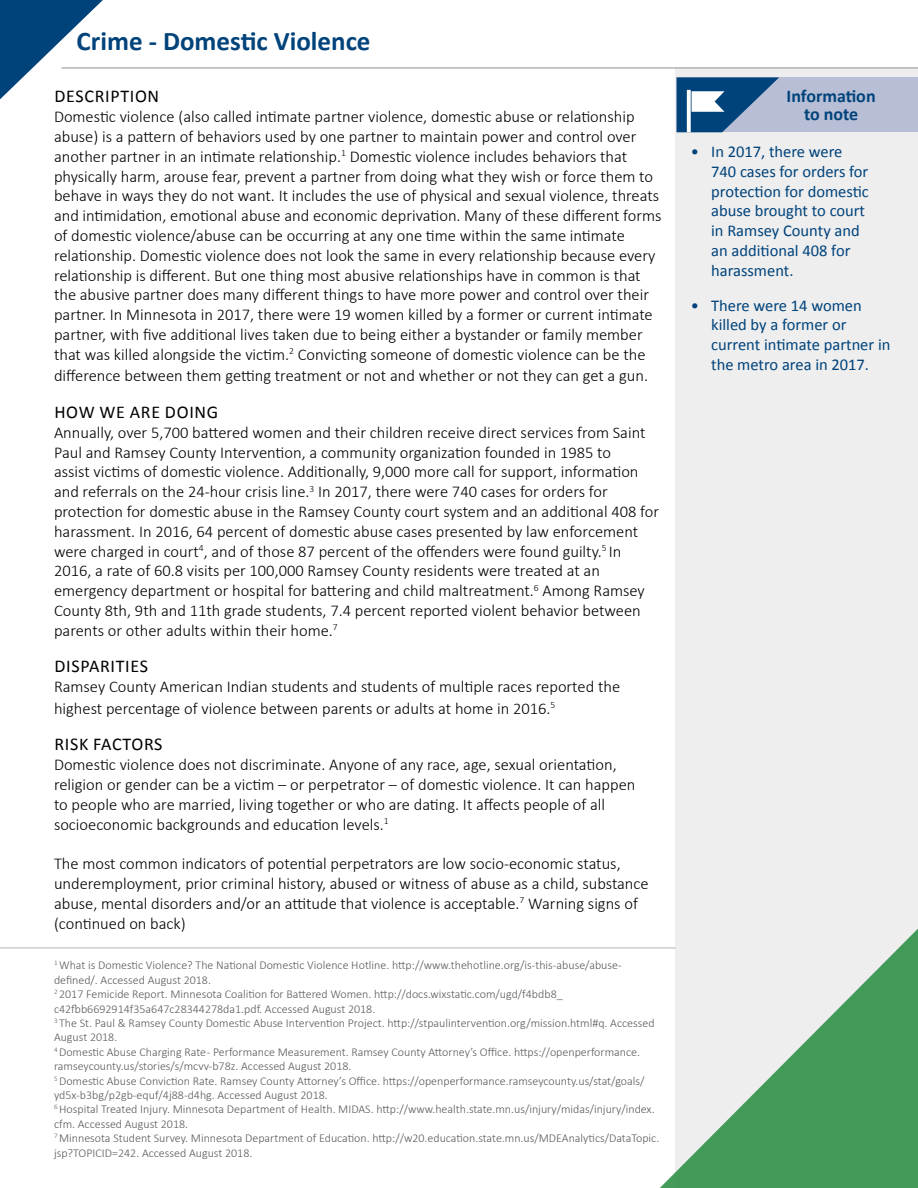
<style>
.page{position:relative;width:918px;height:1188px;background:#fff}
.page>*{position:absolute;margin:0;border:0;box-sizing:border-box;transform-origin:0 0}
.Page_Title{font:700 27px "Calibri";color:#00437b}
.t1{font:18px "Calibri";letter-spacing:.04em;color:#000}
.Callout_Header{font:700 18px/18px "Calibri";color:#00437b;text-align:center}
.Body_copy{font:300 16.5px/19.8px "Calibri";color:#000}
.t2{font:16.5px/19.8px "Calibri";color:#00437b}
.footnotes{font:300 12px/14.4px "Calibri";color:#58595b}
</style>
<div class="page">
<div style="left:676px;top:68px;width:242px;height:1120px;background:#eee"></div>
<svg style="left:0;top:0;width:103px;height:99px"></svg>
<hr style="left:0;top:948px;width:676px;height:1px;background:#b1b4b6">
<hr style="left:62px;top:67px;width:856px;height:2px;background:#b1b4b6">
<svg style="left:634px;top:889px;width:284px;height:299px"></svg>
<div style="left:677px;top:77px;width:241px;height:55px;background:#b7bed5"></div>
<svg style="left:677px;top:77px;width:102px;height:55px"></svg>
<h3 class="Page_Title" style="left:77px;top:24px;width:296px">Crime - Domestic Violence</h3>
<h4 class="t1" style="left:54px;top:85px;width:106px">DESCRIPTION</h4>
<p class="Body_copy" style="left:54px;top:107px;width:609px">Domestic violence (also called intimate partner violence, domestic abuse or relationship abuse) is a pattern of behaviors used by one partner to maintain power and control over another partner in an intimate relationship.<sup>1</sup> Domestic violence includes behaviors that physically harm, arouse fear, prevent a partner from doing what they wish or force them to behave in ways they do not want. It includes the use of physical and sexual violence, threats and intimidation, emotional abuse and economic deprivation. Many of these different forms of domestic violence/abuse can be occurring at any one time within the same intimate relationship. Domestic violence does not look the same in every relationship because every relationship is different. But one thing most abusive relationships have in common is that the abusive partner does many different things to have more power and control over their partner. In Minnesota in 2017, there were 19 women killed by a former or current intimate partner, with five additional lives taken due to being either a bystander or family member that was killed alongside the victim.<sup>2</sup> Convicting someone of domestic violence can be the</p>
<p class="Body_copy" style="left:54px;top:366px;width:596px">difference between them getting treatment or not and whether or not they can get a gun.</p>
<h4 class="t1" style="left:54px;top:401px;width:165px">HOW WE ARE DOING</h4>
<p class="Body_copy" style="left:54px;top:422px;width:607px">Annually, over 5,700 battered women and their children receive direct services from Saint Paul and Ramsey County Intervention, a community organization founded in 1985 to<br>assist victims of domestic violence. Additionally, 9,000 more call for support, information and referrals on the 24-hour crisis line.<sup>3</sup> In 2017, there were 740 cases for orders for protection for domestic abuse in the Ramsey County court system and an additional 408 for harassment. In 2016, 64 percent of domestic abuse cases presented by law enforcement were charged in court<sup>4</sup>, and of those 87 percent of the offenders were found guilty.<sup>5</sup> In 2016, a rate of 60.8 visits per 100,000 Ramsey County residents were treated at an emergency department or hospital for battering and child maltreatment.<sup>6</sup> Among Ramsey County 8th, 9th and 11th grade students, 7.4 percent reported violent behavior between parents or other adults within their home.<sup>7</sup></p>
<h4 class="t1" style="left:54px;top:655px;width:95px">DISPARITIES</h4>
<p class="Body_copy" style="left:54px;top:676px;width:568px;line-height:21.6px">Ramsey County American Indian students and students of multiple races reported the highest percentage of violence between parents or adults at home in 2016.<sup>5</sup></p>
<h4 class="t1" style="left:54px;top:733px;width:110px">RISK FACTORS</h4>
<p class="Body_copy" style="left:54px;top:755px;width:583px">Domestic violence does not discriminate. Anyone of any race, age, sexual orientation, religion or gender can be a victim – or perpetrator – of domestic violence. It can happen to people who are married, living together or who are dating. It affects people of all socioeconomic backgrounds and education levels.<sup>1</sup></p>
<p class="Body_copy" style="left:54px;top:854px;width:596px">The most common indicators of potential perpetrators are low socio-economic status, underemployment, prior criminal history, abused or witness of abuse as a child, substance abuse, mental disorders and/or an attitude that violence is acceptable.<sup>7</sup> Warning signs of (continued on back)</p>
<h6 class="footnotes" style="left:54px;top:958px;width:569px"><sup>1</sup> What is Domestic Violence? The National Domestic Violence Hotline. http://www.thehotline.org/is-this-abuse/abuse&shy;defined/. Accessed August 2018.</h6>
<h6 class="footnotes" style="left:54px;top:987px;width:510px"><sup>2</sup> 2017 Femicide Report. Minnesota Coalition for Battered Women. http://docs.wixstatic.com/ugd/f4bdb8_ c42fbb6692914f35a647c28344278da1.pdf. Accessed August 2018.</h6>
<h6 class="footnotes" style="left:54px;top:1016px;width:602px"><sup>3</sup> The St. Paul &amp; Ramsey County Domestic Abuse Intervention Project. http://stpaulintervention.org/mission.html#q. Accessed<br>August 2018.</h6>
<h6 class="footnotes" style="left:54px;top:1044px;width:588px"><sup>4</sup> Domestic Abuse Charging Rate - Performance Measurement. Ramsey County Attorney’s Office. https://openperformance. ramseycounty.us/stories/s/mcvv-b78z. Accessed August 2018.</h6>
<h6 class="footnotes" style="left:54px;top:1073px;width:592px"><sup>5</sup> Domestic Abuse Conviction Rate. Ramsey County Attorney’s Office. https://openperformance.ramseycounty.us/stat/goals/ yd5x-b3bg/p2gb-equf/4j88-d4hg. Accessed August 2018.</h6>
<h6 class="footnotes" style="left:54px;top:1102px;width:602px"><sup>6</sup> Hospital Treated Injury. Minnesota Department of Health. MIDAS. http://www.health.state.mn.us/injury/midas/injury/index. cfm. Accessed August 2018.</h6>
<h6 class="footnotes" style="left:54px;top:1131px;width:607px"><sup>7</sup> Minnesota Student Survey. Minnesota Department of Education. http://w20.education.state.mn.us/MDEAnalytics/DataTopic. jsp?TOPICID=242. Accessed August 2018.</h6>
<h5 class="Callout_Header" style="left:787px;top:87px;width:91px">Information to note</h5>
<p class="t2" style="left:711px;top:142px;width:159px;text-indent:-20px">• In 2017, there were<br>740 cases for orders for protection for domestic abuse brought to court in Ramsey County and an additional 408 for harassment.</p>
<p class="t2" style="left:711px;top:295px;width:181px;text-indent:-20px">• There were 14 women killed by a former or current intimate partner in the metro area in 2017.</p>
</div>
